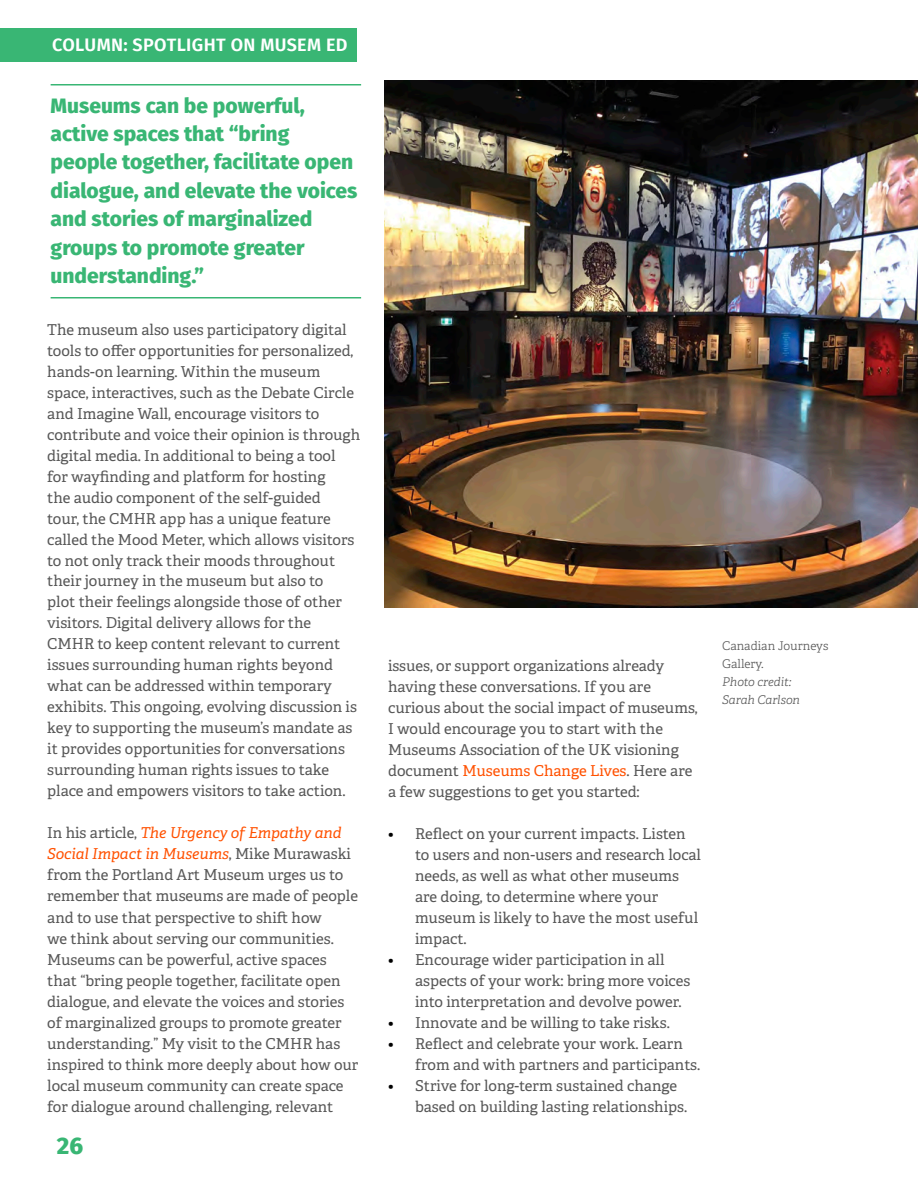
<style>
.page{position:relative;width:918px;height:1188px;background:#fff}
.page>*{position:absolute;margin:0;border:0;box-sizing:border-box;transform-origin:0 0}
.t1{font:800 24px "Fira Sans";color:#39b674}
.Pullquote{font:800 21px/28.5px "Fira Sans";color:#39b674}
.H1_-_All_Caps{font:600 18px "Fira Sans";letter-spacing:.015em;color:#fff}
.t2{font:15px/21px "Adelle";color:#575757}
.Caption_-_Right{font:300 12px/18px "Adelle";color:#575757}
.s1{font-style:italic;color:#ff5100}
.s2{color:#ff5100}
.s3{color:#000}
.s4{font-style:italic}
</style>
<div class="page">
<hr style="left:51px;top:84px;width:310px;height:2px;background:#39b674">
<hr style="left:51px;top:297px;width:310px;height:1px;background:#39b674">
<img style="left:384px;top:81px;width:534px;height:527px">
<div style="left:0;top:28px;width:357px;height:34px;background:#39b674"></div>
<p class="H1_-_All_Caps" style="left:52px;top:30px;width:297px">COLUMN: SPOTLIGHT ON MUSEM ED</p>
<p class="Pullquote" style="left:51px;top:89px;width:308px">Museums can be powerful, active spaces that “bring people together, facilitate open dialogue, and elevate the voices and stories of marginalized groups to promote greater understanding.”</p>
<p class="t2" style="left:47px;top:319px;width:314px">The museum also uses participatory digital tools to offer opportunities for personalized, hands-on learning. Within the museum space, interactives, such as the Debate Circle and Imagine Wall, encourage visitors to contribute and voice their opinion is through digital media. In additional to being a tool<br>for wayfinding and platform for hosting<br>the audio component of the self-guided<br>tour, the CMHR app has a unique feature called the Mood Meter, which allows visitors to not only track their moods throughout their journey in the museum but also to<br>plot their feelings alongside those of other visitors. Digital delivery allows for the CMHR to keep content relevant to current issues surrounding human rights beyond what can be addressed within temporary exhibits. This ongoing, evolving discussion is key to supporting the museum’s mandate as it provides opportunities for conversations surrounding human rights issues to take place and empowers visitors to take action.</p>
<p class="t2" style="left:47px;top:823px;width:313px">In his article, <span class="s1">The Urgency of Empathy and Social Impact in Museums</span>, Mike Murawaski from the Portland Art Museum urges us to remember that museums are made of people and to use that perspective to shift how<br>we think about serving our communities.<br>Museums can be powerful, active spaces that “bring people together, facilitate open dialogue, and elevate the voices and stories of marginalized groups to promote greater understanding.” My visit to the CMHR has inspired to think more deeply about how our local museum community can create space for dialogue around challenging, relevant</p>
<h1 class="t1" style="left:57px;top:1124px;width:28px">26</h1>
<p class="t2" style="left:388px;top:655px;width:311px">issues, or support organizations already having these conversations. If you are curious about the social impact of museums, I would encourage you to start with the Museums Association of the UK visioning document <span class="s2">Museums Change Lives</span>. Here are a few suggestions to get you started:</p>
<p class="t2" style="left:415px;top:823px;width:287px;text-indent:-27px"><span class="s3">•</span> Reflect on your current impacts. Listen to users and non-users and research local needs, as well as what other museums are doing, to determine where your museum is likely to have the most useful impact.</p>
<p class="t2" style="left:415px;top:949px;width:277px;text-indent:-27px"><span class="s3">•</span> Encourage wider participation in all aspects of your work: bring more voices into interpretation and devolve power.</p>
<p class="t2" style="left:388px;top:1012px;width:283px"><span class="s3">•</span> Innovate and be willing to take risks.</p>
<p class="t2" style="left:415px;top:1033px;width:287px;text-indent:-27px"><span class="s3">•</span> Reflect and celebrate your work. Learn from and with partners and participants.</p>
<p class="t2" style="left:415px;top:1075px;width:274px;text-indent:-27px"><span class="s3">•</span> Strive for long-term sustained change based on building lasting relationships.</p>
<p class="Caption_-_Right" style="left:722px;top:637px;width:108px">Canadian Journeys<br>Gallery.<br><span class="s4">Photo credit:<br>Sarah Carlson</span></p>
</div>
